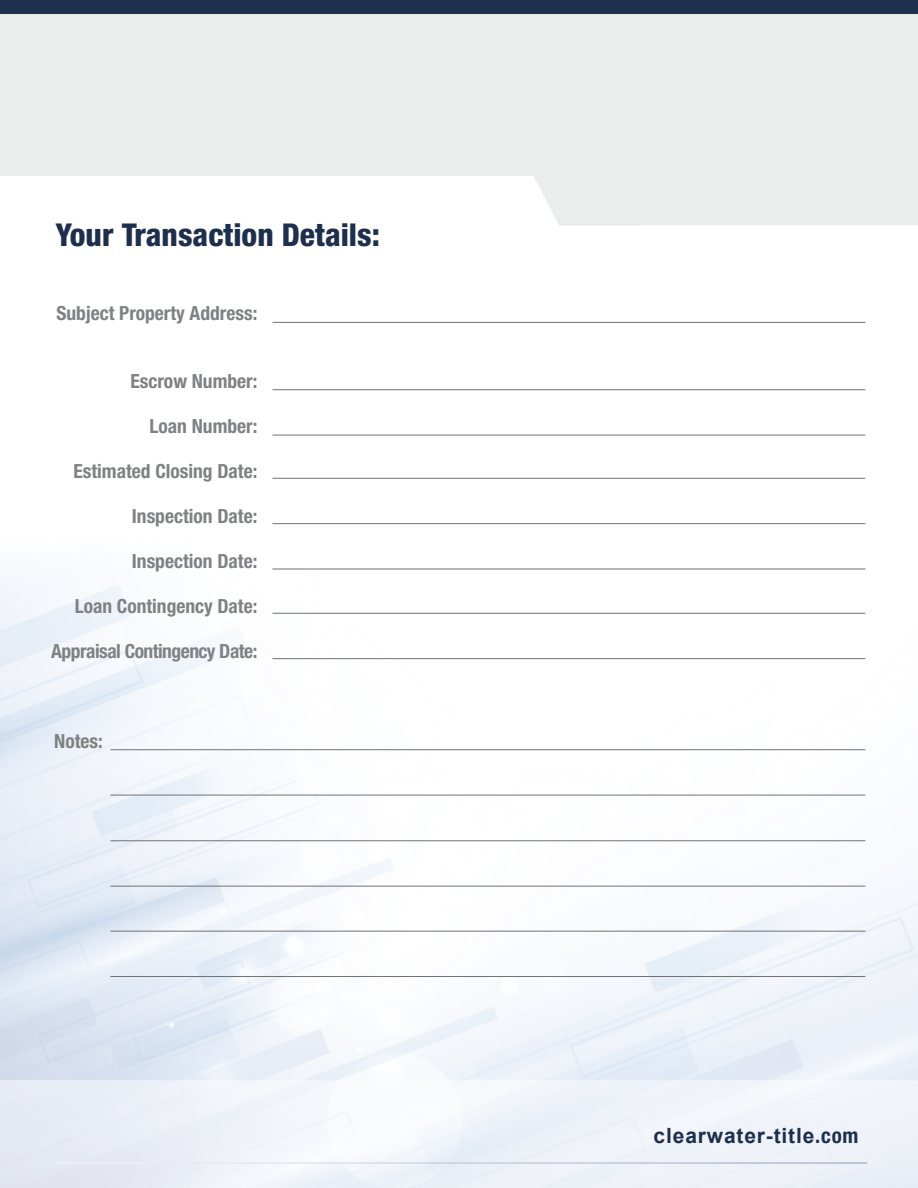
<style>
.page{position:relative;width:918px;height:1188px;background:#fff}
.page>*{position:absolute;margin:0;border:0;box-sizing:border-box;transform-origin:0 0}
.t1{font:800 condensed 31.5px "Helvetica Neue LT Std";color:#1e2f4e}
.t2{font:700 21px "Arial";letter-spacing:.04em;color:#1e2f4e}
.t3{font:700 condensed 19.5px "Helvetica Neue LT Std";color:#808183}
.t4{font:700 condensed 19.5px "Helvetica Neue LT Std";letter-spacing:-.025em;color:#808183}
.s1{font-family:"Helvetica Neue LT Pro";font-stretch:condensed}
</style>
<div class="page">
<svg style="left:0;top:1081px;width:918px;height:107px;fill:#eff2f9"></svg>
<svg style="left:0;top:1080px;width:918px;height:1px"></svg>
<svg style="left:0;top:14px;width:918px;height:212px;background:#edeeee"></svg>
<hr style="left:53px;top:1162px;width:814px;height:1px;background:#fff">
<hr style="left:272px;top:322px;width:593px;height:1px;background:#717273">
<hr style="left:272px;top:389px;width:593px;height:1px;background:#717273">
<hr style="left:272px;top:435px;width:593px;height:1px;background:#717273">
<hr style="left:272px;top:478px;width:593px;height:1px;background:#717273">
<hr style="left:272px;top:523px;width:593px;height:1px;background:#717273">
<hr style="left:272px;top:613px;width:593px;height:1px;background:#717273">
<hr style="left:110px;top:749px;width:755px;height:1px;background:#717273">
<hr style="left:110px;top:840px;width:755px;height:1px;background:#717273">
<hr style="left:110px;top:931px;width:755px;height:1px;background:#717273">
<hr style="left:272px;top:569px;width:593px;height:1px;background:#717273">
<hr style="left:272px;top:658px;width:593px;height:1px;background:#717273">
<hr style="left:110px;top:795px;width:755px;height:1px;background:#717273">
<hr style="left:110px;top:886px;width:755px;height:1px;background:#717273">
<hr style="left:110px;top:976px;width:755px;height:1px;background:#717273">
<div style="left:0;top:0;width:918px;height:14px;background:#1e2f4e"></div>
<h1 class="t1" style="left:55px;top:216px;width:326px">Your Transaction Details:</h1>
<p class="t3" style="left:56px;top:301px;width:203px">Subject Property Address:</p>
<p class="t3" style="left:130px;top:369px;width:129px">Escrow Number:</p>
<p class="t3" style="left:150px;top:414px;width:109px">Loan Number:</p>
<p class="t3" style="left:73px;top:459px;width:185px">Estimated Closing Date:</p>
<p class="t3" style="left:132px;top:504px;width:127px">Inspection Date:</p>
<p class="t3" style="left:132px;top:549px;width:127px">Inspection Date:</p>
<p class="t3" style="left:75px;top:594px;width:184px">Loan Contingency Date:</p>
<p class="t4" style="left:51px;top:639px;width:208px">Appraisal Contingency Date:</p>
<p class="t3" style="left:54px;top:729px;width:50px">Notes:</p>
<p class="t2" style="left:654px;top:1121px;width:206px">clearwater-title<span class="s1">.com</span></p>
</div>
